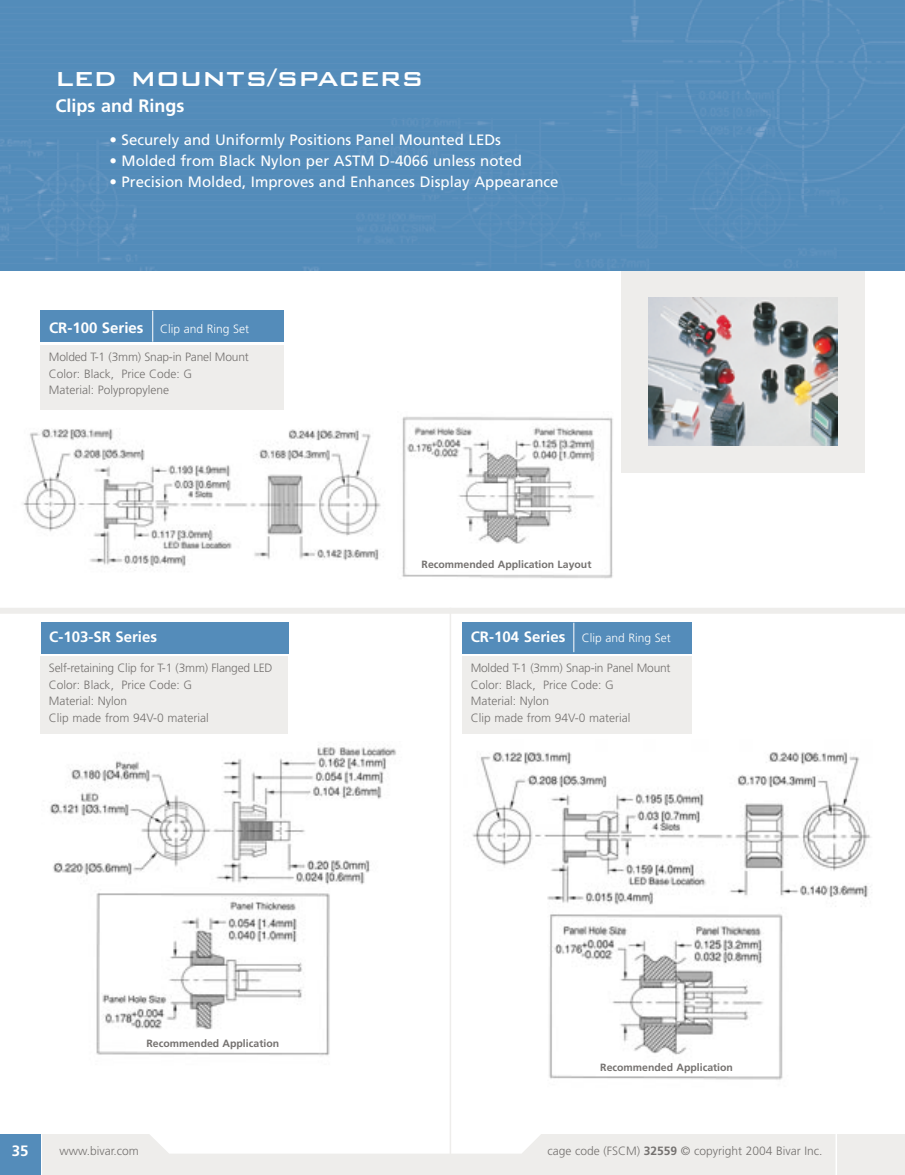
<style>
.page{position:relative;width:905px;height:1175px;background:#fff}
.page>*{position:absolute;margin:0;border:0;box-sizing:border-box;transform-origin:0 0}
.t1{font:500 33px "Bank Gothic BT";color:#fff}
.t2{font:700 18px "Frutiger";color:#fff}
.t3{font:15px "Frutiger";color:#fff}
.t4{font:700 15px "Frutiger";color:#fff}
.t5{font:300 12px/16.5px "Frutiger";color:#757270}
.t6{font:300 12px "Frutiger";color:#fff}
.t7{font:700 10.5px "Frutiger";color:#757270}
.s1{font-weight:700;font-size:15px}
.s2{font-weight:700}
</style>
<div class="page">
<div style="left:621px;top:256px;width:243px;height:216px;background:#eeedeb"></div>
<img style="left:648px;top:298px;width:189px;height:148px">
<div style="left:41px;top:622px;width:247px;height:31px;background:#548cba"></div>
<div style="left:40px;top:310px;width:244px;height:32px;background:#548cba"></div>
<div style="left:0;top:0;width:904px;height:270px;background:#538cba"></div>
<hr style="left:0;top:7px;width:904px;height:1px;background:#5b90bd">
<hr style="left:0;top:13px;width:904px;height:1px;background:#5b90bd">
<hr style="left:0;top:19px;width:904px;height:1px;background:#5b90bd">
<hr style="left:0;top:26px;width:904px;height:1px;background:#5b90bd">
<hr style="left:0;top:32px;width:904px;height:1px;background:#5b90bd">
<hr style="left:0;top:38px;width:904px;height:1px;background:#5b90bd">
<hr style="left:0;top:44px;width:904px;height:1px;background:#5b90bd">
<hr style="left:0;top:50px;width:904px;height:1px;background:#5b90bd">
<hr style="left:0;top:57px;width:904px;height:1px;background:#5b90bd">
<hr style="left:0;top:63px;width:904px;height:1px;background:#5b90bd">
<hr style="left:0;top:69px;width:904px;height:1px;background:#5b90bd">
<hr style="left:0;top:76px;width:904px;height:1px;background:#5b90bd">
<hr style="left:0;top:82px;width:904px;height:1px;background:#5b90bd">
<hr style="left:0;top:88px;width:904px;height:1px;background:#5b90bd">
<hr style="left:0;top:94px;width:904px;height:1px;background:#5b90bd">
<hr style="left:0;top:100px;width:904px;height:1px;background:#5b90bd">
<hr style="left:0;top:106px;width:904px;height:1px;background:#5b90bd">
<hr style="left:0;top:113px;width:904px;height:1px;background:#5b90bd">
<hr style="left:0;top:119px;width:904px;height:1px;background:#5b90bd">
<hr style="left:0;top:125px;width:904px;height:1px;background:#5b90bd">
<hr style="left:0;top:131px;width:904px;height:1px;background:#5b90bd">
<hr style="left:0;top:137px;width:904px;height:1px;background:#5b90bd">
<hr style="left:0;top:144px;width:904px;height:1px;background:#5b90bd">
<hr style="left:0;top:150px;width:904px;height:1px;background:#5b90bd">
<hr style="left:0;top:157px;width:904px;height:1px;background:#5b90bd">
<hr style="left:0;top:163px;width:904px;height:1px;background:#5b90bd">
<hr style="left:0;top:169px;width:904px;height:1px;background:#5b90bd">
<hr style="left:0;top:175px;width:904px;height:1px;background:#5b90bd">
<hr style="left:0;top:181px;width:904px;height:1px;background:#5b90bd">
<hr style="left:0;top:188px;width:904px;height:1px;background:#5b90bd">
<hr style="left:0;top:194px;width:904px;height:1px;background:#5b90bd">
<hr style="left:0;top:200px;width:904px;height:1px;background:#5b90bd">
<hr style="left:0;top:207px;width:904px;height:1px;background:#5b90bd">
<hr style="left:0;top:213px;width:904px;height:1px;background:#5b90bd">
<hr style="left:0;top:219px;width:904px;height:1px;background:#5b90bd">
<hr style="left:0;top:225px;width:904px;height:1px;background:#5b90bd">
<hr style="left:0;top:231px;width:904px;height:1px;background:#5b90bd">
<hr style="left:0;top:238px;width:904px;height:1px;background:#5b90bd">
<hr style="left:0;top:244px;width:904px;height:1px;background:#5b90bd">
<hr style="left:0;top:250px;width:904px;height:1px;background:#5b90bd">
<hr style="left:0;top:257px;width:904px;height:1px;background:#5b90bd">
<hr style="left:0;top:263px;width:904px;height:1px;background:#5b90bd">
<div style="left:40px;top:1134px;width:864px;height:40px;background:#eeedeb"></div>
<hr style="left:41px;top:1134px;width:1px;height:40px;background:#fff">
<div style="left:150px;top:1134px;width:391px;height:19px;background:#fff"></div>
<div style="left:0;top:1134px;width:40px;height:40px;background:#548cba"></div>
<hr style="left:835px;top:1132px;width:2px;height:42px;background:#fff">
<div style="left:40px;top:345px;width:244px;height:65px;background:#eeedeb"></div>
<div style="left:40px;top:656px;width:248px;height:77px;background:#eeedeb"></div>
<img style="left:23px;top:429px;width:358px;height:142px">
<div style="left:0;top:608px;width:904px;height:6px;background:#eeedeb"></div>
<div style="left:462px;top:621px;width:230px;height:32px;background:#548cba"></div>
<div style="left:462px;top:656px;width:230px;height:77px;background:#eeedeb"></div>
<hr style="left:449px;top:608px;width:2px;height:546px;background:#eeedeb">
<hr style="left:152px;top:311px;width:1px;height:31px;background:#fff">
<hr style="left:573px;top:622px;width:1px;height:30px;background:#fff">
<img style="left:402px;top:416px;width:211px;height:163px">
<img style="left:50px;top:745px;width:346px;height:311px">
<img style="left:472px;top:752px;width:399px;height:328px">
<h1 class="t1" style="left:56px;top:55px;width:369px">led mounts/spacers</h1>
<h2 class="t2" style="left:56px;top:98px;width:130px">Clips and Rings</h2>
<p class="t3" style="left:110px;top:133px;width:393px">• Securely and Uniformly Positions Panel Mounted LEDs</p>
<p class="t3" style="left:110px;top:154px;width:414px">• Molded from Black Nylon per ASTM D-4066 unless noted</p>
<p class="t3" style="left:110px;top:175px;width:450px">• Precision Molded, Improves and Enhances Display Appearance</p>
<p class="t6" style="left:49px;top:324px;width:202px"><span class="s1">CR-100 Series</span> Clip and Ring Set</p>
<p class="t5" style="left:49px;top:349px;width:201px">Molded T-1 (3mm) Snap-in Panel Mount<br>Color: Black, Price Code: G<br>Material: Polypropylene</p>
<p class="t4" style="left:49px;top:630px;width:109px">C-103-SR Series</p>
<p class="t5" style="left:49px;top:660px;width:225px">Self-retaining Clip for T-1 (3mm) Flanged LED<br>Color: Black, Price Code: G<br>Material: Nylon<br>Clip made from 94V-0 material</p>
<p class="t7" style="left:146px;top:1039px;width:134px">Recommended Application</p>
<p class="t7" style="left:421px;top:560px;width:171px">Recommended Application Layout</p>
<p class="t6" style="left:470px;top:633px;width:202px"><span class="s1">CR-104 Series</span> Clip and Ring Set</p>
<p class="t5" style="left:470px;top:660px;width:201px">Molded T-1 (3mm) Snap-in Panel Mount<br>Color: Black, Price Code: G<br>Material: Nylon<br>Clip made from 94V-0 material</p>
<p class="t7" style="left:600px;top:1062px;width:134px">Recommended Application</p>
<p class="t4" style="left:12px;top:1144px;width:18px">35</p>
<p class="t5" style="left:59px;top:1143px;width:81px">www.bivar.com</p>
<p class="t5" style="left:547px;top:1143px;width:276px">cage code (FSCM) <span class="s2">32559</span> © copyright 2004 Bivar Inc.</p>
</div>
